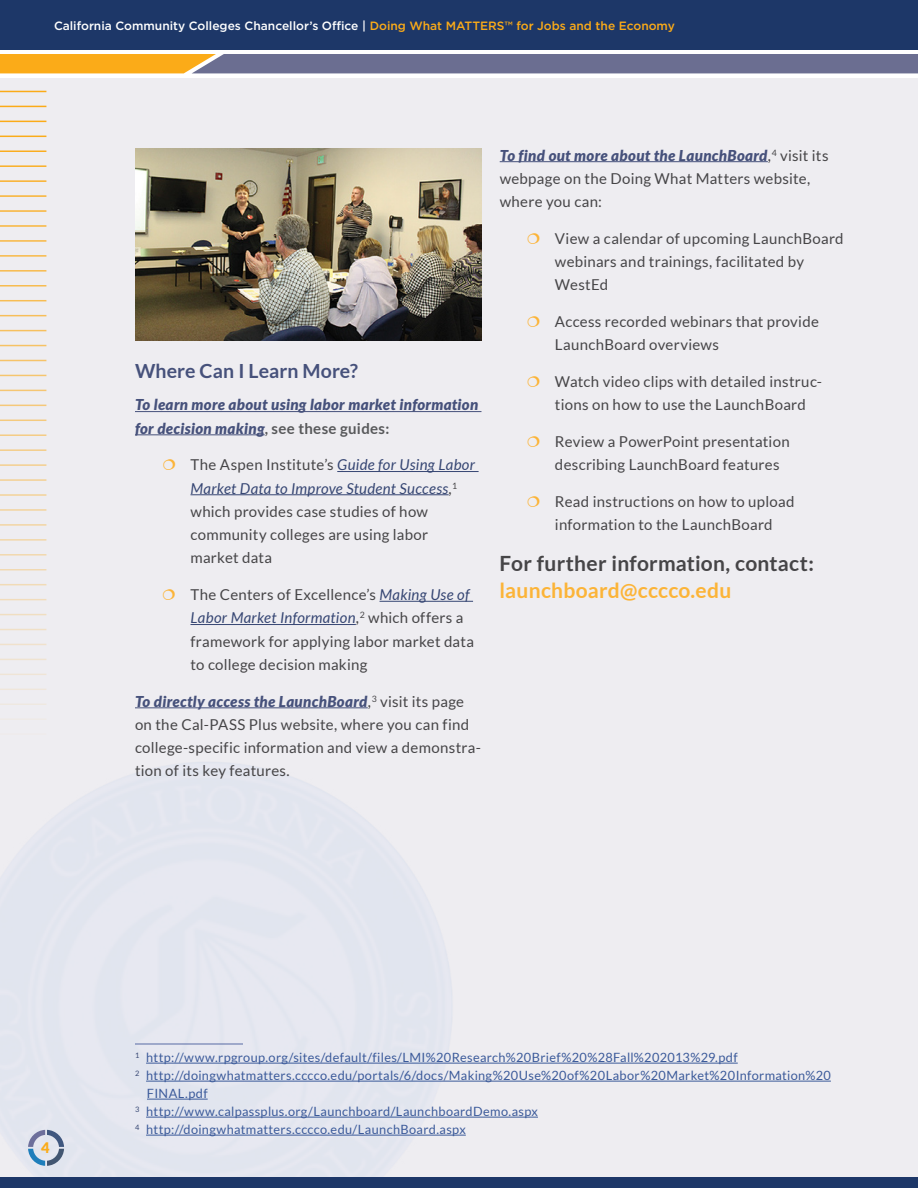
<style>
.page{position:relative;width:918px;height:1188px;background:#fff}
.page>*{position:absolute;margin:0;border:0;box-sizing:border-box;transform-origin:0 0}
.t1{font:700 21px "Lato";letter-spacing:.01em;color:#464547}
.t2{font:700 21px "Lato";letter-spacing:.01em;color:#fcb438}
.t3{font:700 19.5px "Lato";letter-spacing:.005em;color:#46517b}
.t4{font:15px/23.2px "Lato";letter-spacing:.015em;color:#464547}
.t5{font:italic 900 15px/23.2px "Lato";letter-spacing:.02em;color:#46517b}
.t6{font:900 14.55px "Lato";color:#fbab18}
.t7{font:12.75px "Lato";letter-spacing:.025em;color:#3b5a9a}
.t8{font:500 12px "Gotham";color:#fff}
.s1{color:#fbab18}
.s2{font-weight:700;font-style:normal;color:#58595b}
.s3{font-style:italic;color:#364673}
.s4{font-weight:900;font-style:italic;color:#46517b}
</style>
<div class="page">
<div style="left:0;top:78px;width:918px;height:1110px;background:#eeedf1"></div>
<img style="left:0;top:762px;width:453px;height:416px">
<div style="left:0;top:0;width:918px;height:50px;background:#1d3768"></div>
<svg style="left:0;top:54px;width:918px;height:19px;background:#8b7c77"></svg>
<hr style="left:0;top:91px;width:46px;height:1px;background:#fbab18">
<hr style="left:0;top:106px;width:46px;height:1px;background:#fbab18">
<hr style="left:0;top:121px;width:46px;height:1px;background:#fbab18">
<hr style="left:0;top:136px;width:46px;height:1px;background:#fbab18">
<hr style="left:0;top:151px;width:46px;height:1px;background:#fbab18">
<hr style="left:0;top:165px;width:46px;height:2px;background:#fbab18">
<hr style="left:0;top:180px;width:46px;height:2px;background:#fbab18">
<hr style="left:0;top:195px;width:46px;height:2px;background:#fbab18">
<hr style="left:0;top:210px;width:46px;height:2px;background:#fbab18">
<hr style="left:0;top:225px;width:46px;height:2px;background:#fbab18">
<hr style="left:0;top:240px;width:46px;height:2px;background:#fbab18">
<hr style="left:0;top:255px;width:46px;height:2px;background:#fbab18">
<hr style="left:0;top:270px;width:46px;height:2px;background:#fbab18">
<hr style="left:0;top:285px;width:46px;height:2px;background:#fbab18">
<hr style="left:0;top:300px;width:46px;height:1px;background:#fbab18">
<hr style="left:0;top:315px;width:46px;height:1px;background:#fbab18">
<hr style="left:0;top:330px;width:46px;height:1px;background:#fbab18">
<hr style="left:0;top:345px;width:46px;height:1px;background:#fbab18">
<hr style="left:0;top:360px;width:46px;height:1px;background:#fbab18">
<hr style="left:0;top:375px;width:46px;height:1px;background:#fbab18">
<hr style="left:0;top:390px;width:46px;height:1px;background:#fbab18">
<hr style="left:0;top:405px;width:46px;height:1px;background:#fbab18">
<hr style="left:0;top:420px;width:46px;height:1px;background:#fbab18">
<hr style="left:0;top:434px;width:46px;height:2px;background:#fbab18">
<hr style="left:0;top:449px;width:46px;height:2px;background:#fbab18">
<hr style="left:0;top:464px;width:46px;height:2px;background:#fbab18">
<hr style="left:0;top:479px;width:46px;height:2px;background:#fbab18">
<hr style="left:0;top:494px;width:46px;height:2px;background:#fbab18">
<hr style="left:0;top:509px;width:46px;height:2px;background:#fbab18">
<hr style="left:0;top:524px;width:46px;height:2px;background:#fbab18">
<hr style="left:0;top:539px;width:46px;height:2px;background:#fbab18">
<hr style="left:0;top:554px;width:46px;height:2px;background:#fbab18">
<hr style="left:0;top:569px;width:46px;height:1px;background:#fbab18">
<hr style="left:0;top:584px;width:46px;height:1px;background:#fbab18">
<hr style="left:0;top:599px;width:46px;height:1px;background:#fbab18">
<hr style="left:0;top:614px;width:46px;height:1px;background:#fbab18">
<hr style="left:0;top:629px;width:46px;height:1px;background:#fbab18">
<hr style="left:0;top:644px;width:46px;height:1px;background:#fbab18">
<hr style="left:0;top:659px;width:46px;height:1px;background:#fbab18">
<hr style="left:0;top:674px;width:46px;height:1px;background:#fbab18">
<hr style="left:0;top:689px;width:46px;height:1px;background:#fbab18">
<hr style="left:0;top:704px;width:46px;height:1px;background:#fbab18">
<hr style="left:0;top:718px;width:46px;height:2px;background:#fbab18">
<hr style="left:0;top:733px;width:46px;height:2px;background:#fbab18">
<hr style="left:0;top:748px;width:46px;height:2px;background:#fbab18">
<svg style="left:28px;top:1130px;width:36px;height:36px"></svg>
<div style="left:0;top:1178px;width:918px;height:10px;background:#1d3768"></div>
<hr style="left:135px;top:411px;width:346px;height:1px;background:#46517b">
<hr style="left:135px;top:435px;width:130px;height:1px;background:#46517b">
<hr style="left:337px;top:471px;width:142px;height:1px;background:#364673">
<hr style="left:190px;top:494px;width:259px;height:1px;background:#364673">
<hr style="left:380px;top:601px;width:93px;height:1px;background:#364673">
<hr style="left:190px;top:624px;width:166px;height:1px;background:#364673">
<hr style="left:135px;top:708px;width:233px;height:1px;background:#46517b">
<hr style="left:135px;top:1044px;width:108px;height:1px;background:#576aa4">
<hr style="left:146px;top:1063px;width:592px;height:1px;background:#3b5a9a">
<hr style="left:146px;top:1081px;width:685px;height:1px;background:#3b5a9a">
<hr style="left:147px;top:1099px;width:61px;height:1px;background:#3b5a9a">
<hr style="left:146px;top:1117px;width:392px;height:1px;background:#3b5a9a">
<hr style="left:146px;top:1135px;width:320px;height:1px;background:#3b5a9a">
<hr style="left:500px;top:161px;width:268px;height:1px;background:#46517b">
<img style="left:135px;top:148px;width:347px;height:193px">
<p class="t8" style="left:54px;top:18px;width:623px">California Community Colleges Chancellor’s Office | <span class="s1">Doing What MATTERS™ for Jobs and the Economy</span></p>
<h2 class="t3" style="left:135px;top:360px;width:224px">Where Can I Learn More?</h2>
<p class="t5" style="left:135px;top:394px;width:345px">To learn more about using labor market information for decision making<span class="s2">, see these guides:</span></p>
<p class="t4" style="left:190px;top:453px;width:286px">The Aspen Institute’s <span class="s3">Guide for Using Labor Market Data to Improve Student Success</span>,<sup>1 </sup>which provides case studies of how community colleges are using labor market data</p>
<p class="t4" style="left:190px;top:583px;width:285px">The Centers of Excellence’s <span class="s3">Making Use of Labor Market Information</span>,<sup>2</sup> which offers a framework for applying labor market data to college decision making</p>
<p class="t4" style="left:135px;top:690px;width:347px"><span class="s4">To directly access the LaunchBoard</span>,<sup>3</sup> visit its page on the Cal-PASS Plus website, where you can find college-specific information and view a demonstra&shy;tion of its key features.</p>
<p class="t4" style="left:500px;top:143px;width:330px"><span class="s4">To find out more about the LaunchBoard</span>,<sup>4</sup> visit its webpage on the Doing What Matters website, where you can:</p>
<p class="t4" style="left:555px;top:227px;width:290px">View a calendar of upcoming LaunchBoard webinars and trainings, facilitated by<br>WestEd</p>
<p class="t4" style="left:555px;top:310px;width:265px">Access recorded webinars that provide<br>LaunchBoard overviews</p>
<p class="t4" style="left:555px;top:370px;width:268px">Watch video clips with detailed instruc&shy;tions on how to use the LaunchBoard</p>
<p class="t4" style="left:555px;top:430px;width:236px">Review a PowerPoint presentation describing LaunchBoard features</p>
<p class="t4" style="left:555px;top:490px;width:241px">Read instructions on how to upload information to the LaunchBoard</p>
<h1 class="t1" style="left:499px;top:551px;width:316px">For further information, contact:</h1>
<h1 class="t2" style="left:499px;top:578px;width:233px">launchboard@cccco.edu</h1>
<p class="t6" style="left:41px;top:1139px;width:10px">4</p>
<p class="t7" style="left:135px;top:1050px;width:604px"><sup>1</sup> http://www.rpgroup.org/sites/default/files/LMI%20Research%20Brief%20%28Fall%202013%29.pdf</p>
<p class="t7" style="left:135px;top:1068px;width:697px"><sup>2</sup> http://doingwhatmatters.cccco.edu/portals/6/docs/Making%20Use%20of%20Labor%20Market%20Information%20</p>
<p class="t7" style="left:147px;top:1086px;width:62px">FINAL.pdf</p>
<p class="t7" style="left:135px;top:1104px;width:405px"><sup>3</sup> http://www.calpassplus.org/Launchboard/LaunchboardDemo.aspx</p>
<p class="t7" style="left:135px;top:1122px;width:332px"><sup>4</sup> http://doingwhatmatters.cccco.edu/LaunchBoard.aspx</p>
</div>
